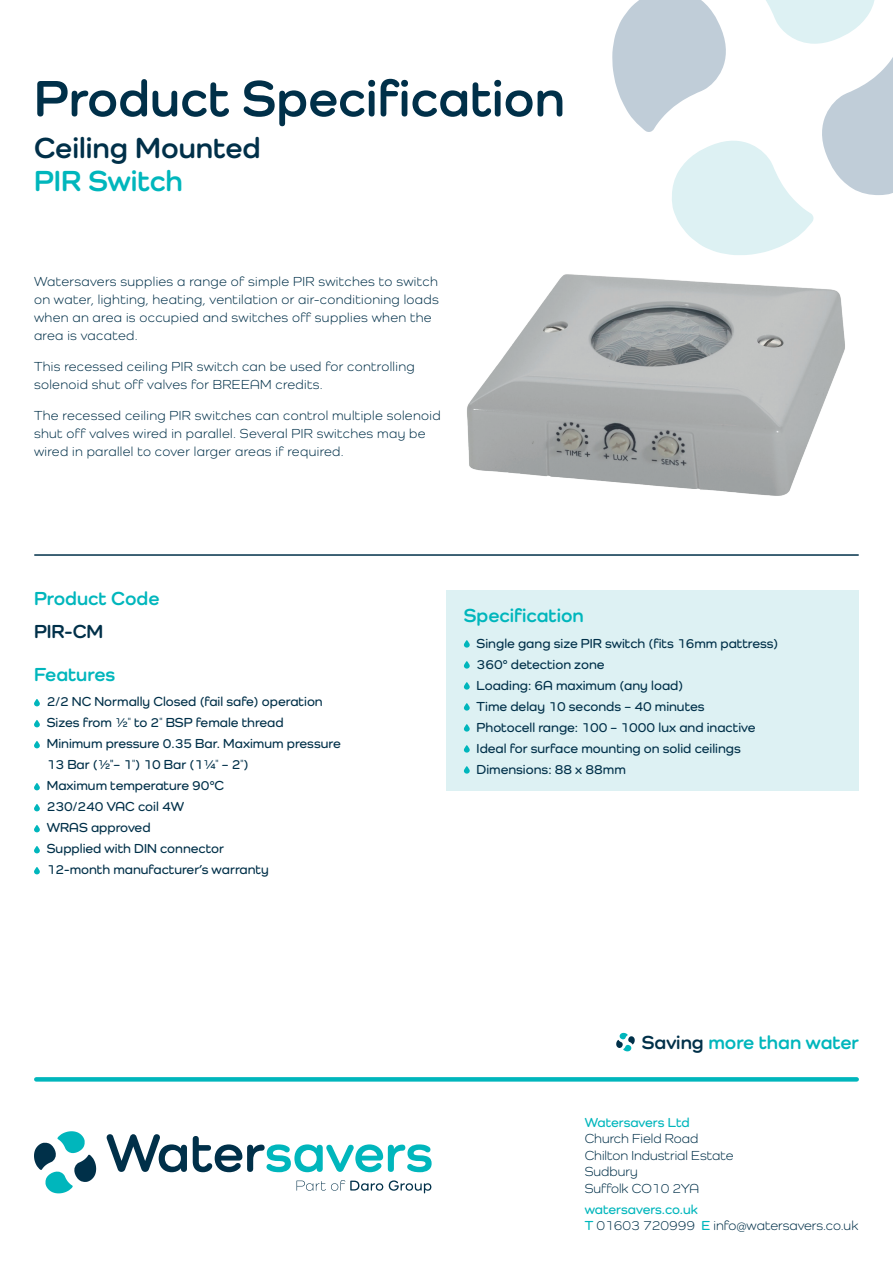
<style>
.page{position:relative;width:893px;height:1263px;background:#fff}
.page>*{position:absolute;margin:0;border:0;box-sizing:border-box;transform-origin:0 0}
.t1{font:700 52.5px "Como";color:#003049}
.t2{font:700 30px "Como";color:#003049}
.t3{font:700 30px "Como";color:#00b6bc}
.t4{font:700 19.5px "Como";color:#00b6bc}
.t5{font:700 19.5px "Como";color:#003049}
.t6{font:600 13.5px/21px "Como";color:#003049}
.t7{font:13.5px/18px "Como";letter-spacing:.025em;color:#003049}
.t8{font:13.5px/16.5px "Como";color:#003049}
.t9{font:600 13.5px "Como";letter-spacing:-.005em;color:#00b6bc}
.s1{color:#003049}
.s2{font-weight:600;color:#00b6bc}
</style>
<div class="page">
<img style="left:467px;top:274px;width:378px;height:222px">
<svg style="left:107px;top:1134px;width:80px;height:38px"></svg>
<svg style="left:193px;top:1136px;width:239px;height:36px"></svg>
<svg style="left:34px;top:1131px;width:62px;height:62px"></svg>
<svg style="left:297px;top:1180px;width:86px;height:11px"></svg>
<svg style="left:389px;top:1180px;width:42px;height:13px"></svg>
<svg style="left:34px;top:699px;width:6px;height:7px"></svg>
<svg style="left:34px;top:720px;width:6px;height:7px"></svg>
<svg style="left:34px;top:741px;width:6px;height:7px"></svg>
<svg style="left:34px;top:783px;width:6px;height:7px"></svg>
<svg style="left:34px;top:804px;width:6px;height:7px"></svg>
<svg style="left:34px;top:825px;width:6px;height:7px"></svg>
<svg style="left:34px;top:846px;width:6px;height:7px"></svg>
<svg style="left:34px;top:867px;width:6px;height:7px"></svg>
<svg style="left:36px;top:1077px;width:821px;height:4px;background:#08b8be"></svg>
<div style="left:447px;top:590px;width:412px;height:201px;background:#ddf1f3"></div>
<svg style="left:464px;top:640px;width:6px;height:8px"></svg>
<svg style="left:464px;top:661px;width:6px;height:8px"></svg>
<svg style="left:464px;top:682px;width:6px;height:8px"></svg>
<svg style="left:464px;top:703px;width:6px;height:8px"></svg>
<svg style="left:464px;top:724px;width:6px;height:8px"></svg>
<svg style="left:464px;top:745px;width:6px;height:8px"></svg>
<svg style="left:464px;top:766px;width:6px;height:8px"></svg>
<hr style="left:35px;top:554px;width:823px;height:2px;background:#003049">
<svg style="left:612px;top:0;width:281px;height:255px"></svg>
<svg style="left:616px;top:1033px;width:19px;height:18px"></svg>
<h1 class="t1" style="left:34px;top:66px;width:532px">Product Specification</h1>
<h2 class="t2" style="left:34px;top:130px;width:228px">Ceiling Mounted</h2>
<h2 class="t3" style="left:34px;top:163px;width:150px">PIR Switch</h2>
<p class="t7" style="left:34px;top:273px;width:406px">Watersavers supplies a range of simple PIR switches to switch on water, lighting, heating, ventilation or air-conditioning loads when an area is occupied and switches off supplies when the area is vacated.</p>
<p class="t7" style="left:34px;top:357px;width:382px">This recessed ceiling PIR switch can be used for controlling solenoid shut off valves for BREEAM credits.</p>
<p class="t7" style="left:34px;top:406px;width:408px">The recessed ceiling PIR switches can control multiple solenoid shut off valves wired in parallel. Several PIR switches may be wired in parallel to cover larger areas if required.</p>
<h3 class="t4" style="left:34px;top:587px;width:127px">Product Code</h3>
<h3 class="t5" style="left:34px;top:619px;width:71px">PIR-CM</h3>
<h3 class="t4" style="left:34px;top:662px;width:83px">Features</h3>
<p class="t6" style="left:47px;top:691px;width:295px">2/2 NC Normally Closed (fail safe) operation<br>Sizes from 1/2<sup>"</sup> to 2<sup>"</sup> BSP female thread<br>Minimum pressure 0.35 Bar. Maximum pressure<br>13 Bar (½<sup>"</sup>– 1<sup>"</sup>) 10 Bar (1¼<sup>"</sup> – 2<sup>"</sup>)<br>Maximum temperature 90°C<br>230/240 VAC coil 4W<br>WRAS approved<br>Supplied with DIN connector<br>12-month manufacturer’s warranty</p>
<h3 class="t4" style="left:464px;top:604px;width:121px">Specification</h3>
<p class="t6" style="left:477px;top:632px;width:303px">Single gang size PIR switch (fits 16mm pattress)<br>360° detection zone<br>Loading: 6A maximum (any load)<br>Time delay 10 seconds – 40 minutes<br>Photocell range: 100 – 1000 lux and inactive Ideal for surface mounting on solid ceilings Dimensions: 88 x 88mm</p>
<h3 class="t4" style="left:642px;top:1030px;width:219px"><span class="s1">Saving</span> more than water</h3>
<p class="t9" style="left:585px;top:1114px;width:106px">Watersavers Ltd</p>
<p class="t8" style="left:585px;top:1130px;width:150px">Church Field Road<br>Chilton Industrial Estate<br>Sudbury<br>Suffolk CO10 2YA</p>
<p class="t8" style="left:585px;top:1200px;width:275px"><span class="s2">watersavers.co.uk<br>T</span> 01603 720999 <span class="s2">E</span> info@watersavers.co.uk</p>
</div>
